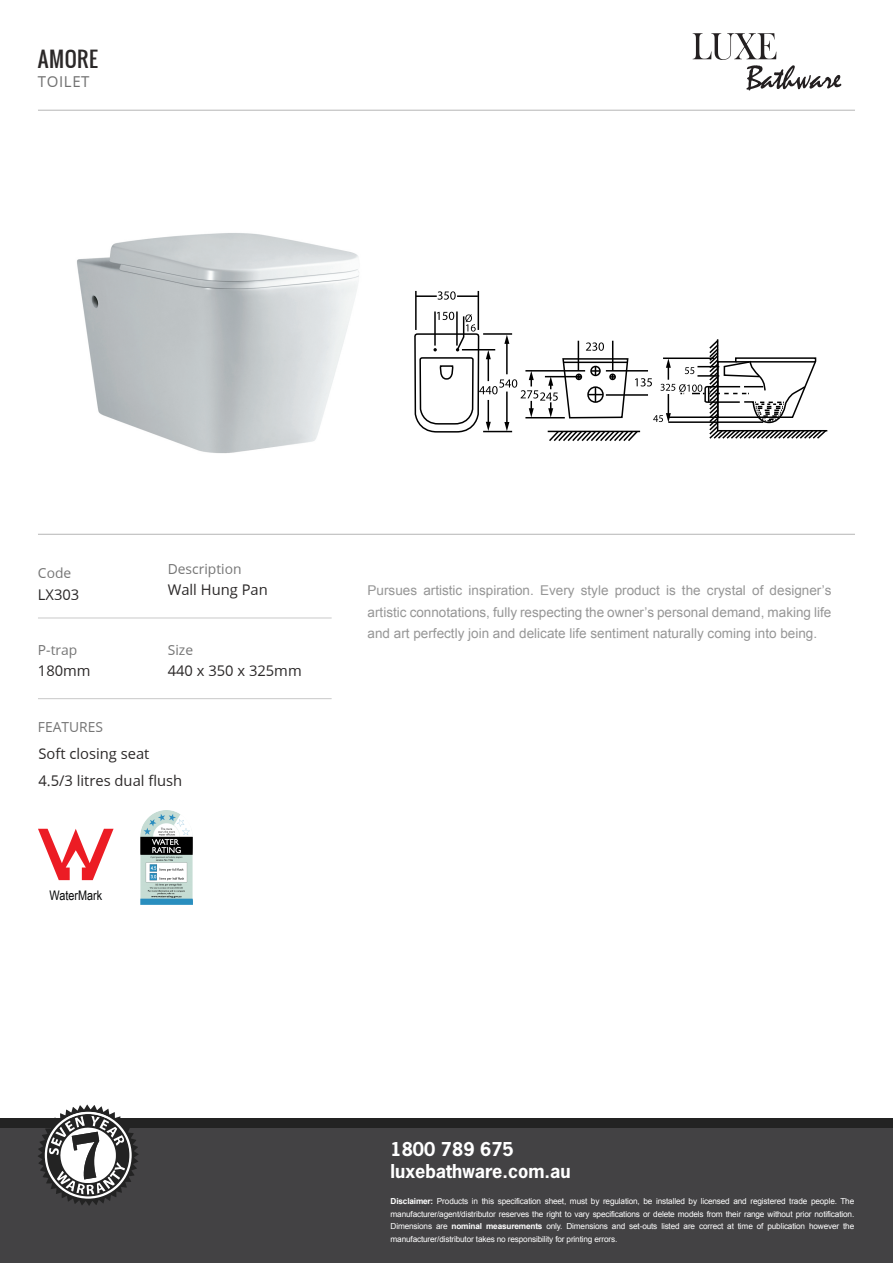
<style>
.page{position:relative;width:893px;height:1263px;background:#fff}
.page>*{position:absolute;margin:0;border:0;box-sizing:border-box;transform-origin:0 0}
.t1{font:21px "Oswald";letter-spacing:.02em;color:#2b2828}
.t2{font:700 18px/21.6px "News Gothic Std";color:#fff}
.t3{font:15px "Open Sans";letter-spacing:.04em;color:#707070}
.t4{font:14.7px/26.7px "Open Sans";color:#2b2828}
.t5{font:13.8px "Open Sans";color:#757575}
.t6{font:13.5px/21.6px "Arial";color:#969696;text-align:justify}
.t7{font:13.2px "Arial Narrow";color:#060708}
.t8{font:8.25px/12.6px "Arial";letter-spacing:-.02em;color:#fff;text-align:justify}
.s1{font-weight:700}
</style>
<div class="page">
<hr style="left:38px;top:110px;width:817px;height:1px;background:#b5b5b5">
<hr style="left:38px;top:534px;width:817px;height:1px;background:#b5b5b5">
<hr style="left:38px;top:618px;width:294px;height:1px;background:#c9c9c9">
<hr style="left:38px;top:698px;width:294px;height:1px;background:#c9c9c9">
<svg style="left:38px;top:829px;width:76px;height:51px"></svg>
<img style="left:140px;top:810px;width:53px;height:94px">
<svg style="left:413px;top:109px;width:68px;height:426px"></svg>
<svg style="left:419px;top:109px;width:56px;height:426px"></svg>
<svg style="left:438px;top:291px;width:18px;height:9px"></svg>
<hr style="left:478px;top:291px;width:1px;height:39px;background:#000">
<hr style="left:456px;top:311px;width:2px;height:35px;background:#000">
<hr style="left:434px;top:311px;width:2px;height:35px;background:#000">
<hr style="left:415px;top:291px;width:2px;height:39px;background:#000">
<hr style="left:457px;top:295px;width:21px;height:2px;background:#000">
<hr style="left:416px;top:295px;width:21px;height:2px;background:#000">
<svg style="left:433px;top:312px;width:395px;height:131px"></svg>
<img style="left:77px;top:233px;width:282px;height:220px">
<svg style="left:693px;top:33px;width:148px;height:57px"></svg>
<div style="left:0;top:1127px;width:893px;height:136px;background:#434244"></div>
<div style="left:0;top:1118px;width:893px;height:9px;background:#232323"></div>
<svg style="left:38px;top:1104px;width:101px;height:102px"></svg>
<h1 class="t1" style="left:38px;top:44px;width:61px">AMORE</h1>
<h3 class="t3" style="left:38px;top:73px;width:53px">TOILET</h3>
<h3 class="t5" style="left:38px;top:565px;width:35px">Code</h3>
<h3 class="t4" style="left:38px;top:582px;width:43px">LX303</h3>
<h3 class="t5" style="left:38px;top:642px;width:41px">P-trap</h3>
<h3 class="t4" style="left:38px;top:657px;width:54px">180mm</h3>
<h3 class="t5" style="left:168px;top:561px;width:75px">Description</h3>
<h3 class="t4" style="left:168px;top:577px;width:102px">Wall Hung Pan</h3>
<h3 class="t5" style="left:168px;top:642px;width:27px">Size</h3>
<h3 class="t4" style="left:168px;top:657px;width:135px">440 x 350 x 325mm</h3>
<h3 class="t5" style="left:38px;top:719px;width:67px">FEATURES</h3>
<h3 class="t4" style="left:38px;top:740px;width:145px">Soft closing seat<br>4.5/3 litres dual flush</h3>
<h3 class="t7" style="left:50px;top:886px;width:54px">WaterMark</h3>
<p class="t6" style="left:368px;top:580px;width:465px">Pursues artistic inspiration. Every style product is the crystal of designer’s artistic connotations, fully respecting the owner’s personal demand, making life and art perfectly join and delicate life sentiment naturally coming into being.</p>
<h2 class="t2" style="left:391px;top:1138px;width:182px">1800 789 675 luxebathware.com.au</h2>
<p class="t8" style="left:391px;top:1195px;width:465px"><span class="s1">Disclaimer:</span> Products in this specification sheet, must by regulation, be installed by licensed and registered trade people. The manufacturer/agent/distributor reserves the right to vary specifications or delete models from their range without prior notification.<br>Dimensions are <span class="s1">nominal measurements</span> only. Dimensions and set-outs listed are correct at time of publication however the manufacturer/distributor takes no responsibility for printing errors.</p>
</div>
